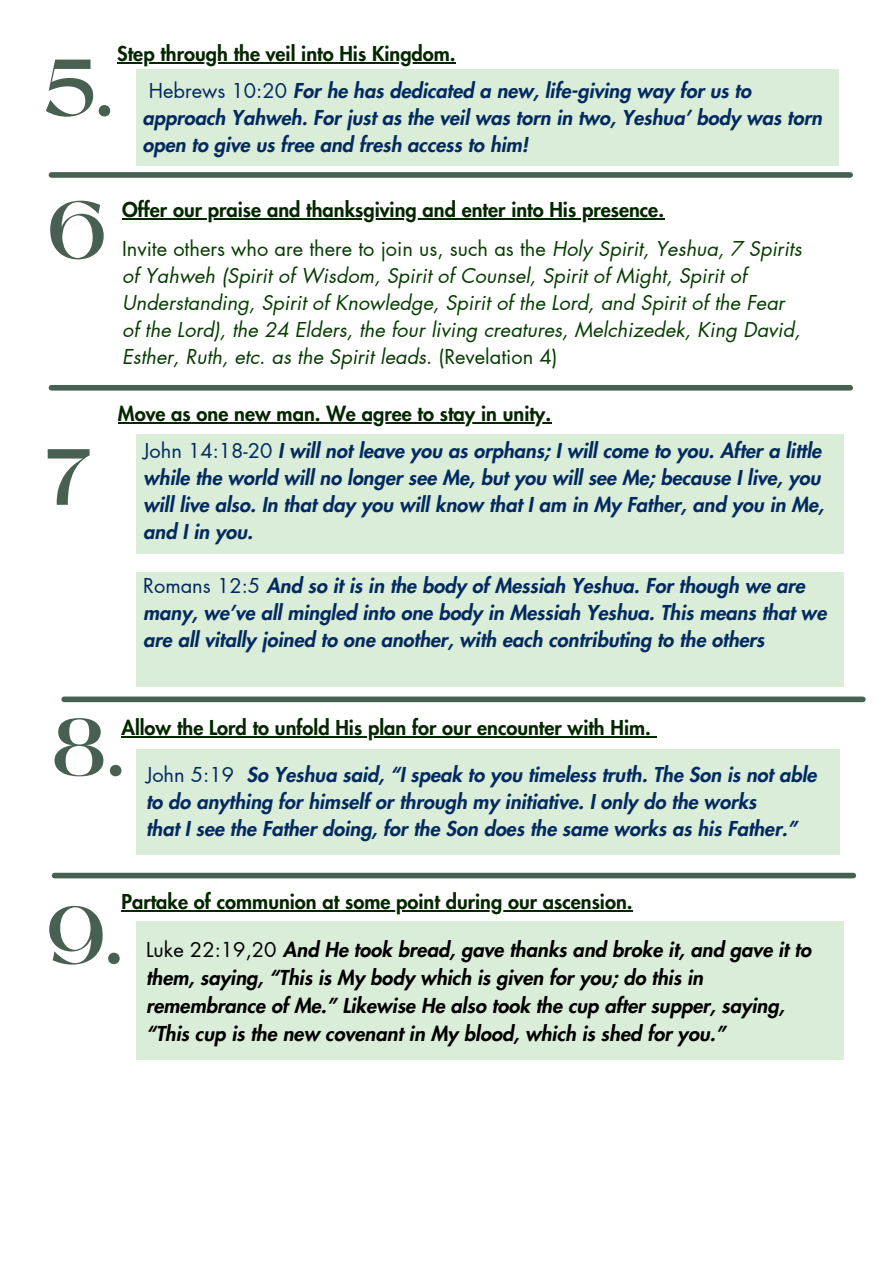
<style>
.page{position:relative;width:894px;height:1264px;background:#fff}
.page>*{position:absolute;margin:0;border:0;box-sizing:border-box;transform-origin:0 0}
.t1{font:600 79.2px "Black Mango";color:#476052}
.t2{font:italic 800 20.1px/28.2px "Futura LT Pro";color:#000}
.t3{font:italic 800 19.95px/27px "Futura LT Pro";color:#022a60}
.t4{font:italic 19.95px/27px "Futura LT Pro";color:#073d02}
.t5{font:800 19.95px "Futura LT Pro";color:#042700}
.s1{font-weight:400;font-style:normal}
.s2{font-style:normal}
</style>
<div class="page">
<div style="left:136px;top:572px;width:707px;height:114px;background:#daedd8"></div>
<div style="left:136px;top:434px;width:707px;height:119px;background:#daedd8"></div>
<div style="left:136px;top:69px;width:702px;height:97px;background:#daedd8"></div>
<hr style="left:117px;top:62px;width:338px;height:1px;background:#042700">
<div style="left:51px;top:172px;width:798px;height:6px;background:#476052"></div>
<div style="left:64px;top:696px;width:798px;height:6px;background:#476052"></div>
<div style="left:51px;top:385px;width:798px;height:5px;background:#476052"></div>
<hr style="left:122px;top:218px;width:542px;height:2px;background:#042700">
<hr style="left:118px;top:422px;width:433px;height:1px;background:#042700">
<hr style="left:121px;top:736px;width:529px;height:1px;background:#042700">
<div style="left:136px;top:749px;width:703px;height:105px;background:#daedd8"></div>
<div style="left:136px;top:921px;width:707px;height:138px;background:#daedd8"></div>
<hr style="left:121px;top:910px;width:511px;height:1px;background:#042700">
<div style="left:55px;top:872px;width:798px;height:6px;background:#476052"></div>
<h2 class="t5" style="left:117px;top:44px;width:340px">Step through the veil into His Kingdom.</h2>
<p class="t3" style="left:142px;top:78px;width:680px;text-indent:6px"><span class="s1">Hebrews 10:20</span> For he has dedicated a new, life-giving way for us to approach Yahweh. For just as the veil was torn in two, Yeshua’ body was torn open to give us free and fresh access to him!</p>
<h1 class="t1" style="left:44px;top:28px;width:70px">5.</h1>
<h2 class="t1" style="left:47px;top:170px;width:60px">6</h2>
<p class="t1" style="left:46px;top:417px;width:47px">7</p>
<h2 class="t5" style="left:122px;top:201px;width:543px">Offer our praise and thanksgiving and enter into His presence.</h2>
<p class="t4" style="left:122px;top:236px;width:681px"><span class="s2">Invite others who are there to join us, such as the</span> Holy Spirit, Yeshua, 7 Spirits of Yahweh (Spirit of Wisdom, Spirit of Counsel, Spirit of Might, Spirit of Understanding, Spirit of Knowledge, Spirit of the Lord, and Spirit of the Fear of the Lord), the 24 Elders, the four living creatures, Melchizedek, King David, Esther, Ruth, etc. as the Spirit leads<span class="s2">. (Revelation 4)</span></p>
<p class="t5" style="left:118px;top:404px;width:434px">Move as one new man. We agree to stay in unity.</p>
<p class="t3" style="left:143px;top:438px;width:682px"><span class="s1">John 14:18-20</span> I will not leave you as orphans; I will come to you. After a little while the world will no longer see Me, but you will see Me; because I live, you will live also. In that day you will know that I am in My Father, and you in Me, and I in you.</p>
<h1 class="t3" style="left:143px;top:573px;width:684px"><span class="s1">Romans 12:5</span> And so it is in the body of Messiah Yeshua. For though we are many, we’ve all mingled into one body in Messiah Yeshua. This means that we are all vitally joined to one another, with each contributing to the others</h1>
<p class="t1" style="left:51px;top:688px;width:75px">8.</p>
<h2 class="t5" style="left:121px;top:718px;width:531px">Allow the Lord to unfold His plan for our encounter with Him.</h2>
<p class="t3" style="left:146px;top:762px;width:672px"><span class="s1">John 5:19</span> So Yeshua said, “I speak to you timeless truth. The Son is not able to do anything for himself or through my initiative. I only do the works</p>
<p class="t3" style="left:146px;top:816px;width:652px">that I see the Father doing, for the Son does the same works as his Father.”</p>
<h2 class="t5" style="left:121px;top:892px;width:512px">Partake of communion at some point during our ascension.</h2>
<p class="t2" style="left:146px;top:936px;width:666px"><span class="s1">Luke 22:19,20</span> And He took bread, gave thanks and broke it, and gave it to them, saying, “This is My body which is given for you; do this in remembrance of Me.” Likewise He also took the cup after supper, saying, “This cup is the new covenant in My blood, which is shed for you.”</p>
<h1 class="t1" style="left:46px;top:875px;width:78px">9.</h1>
</div>
